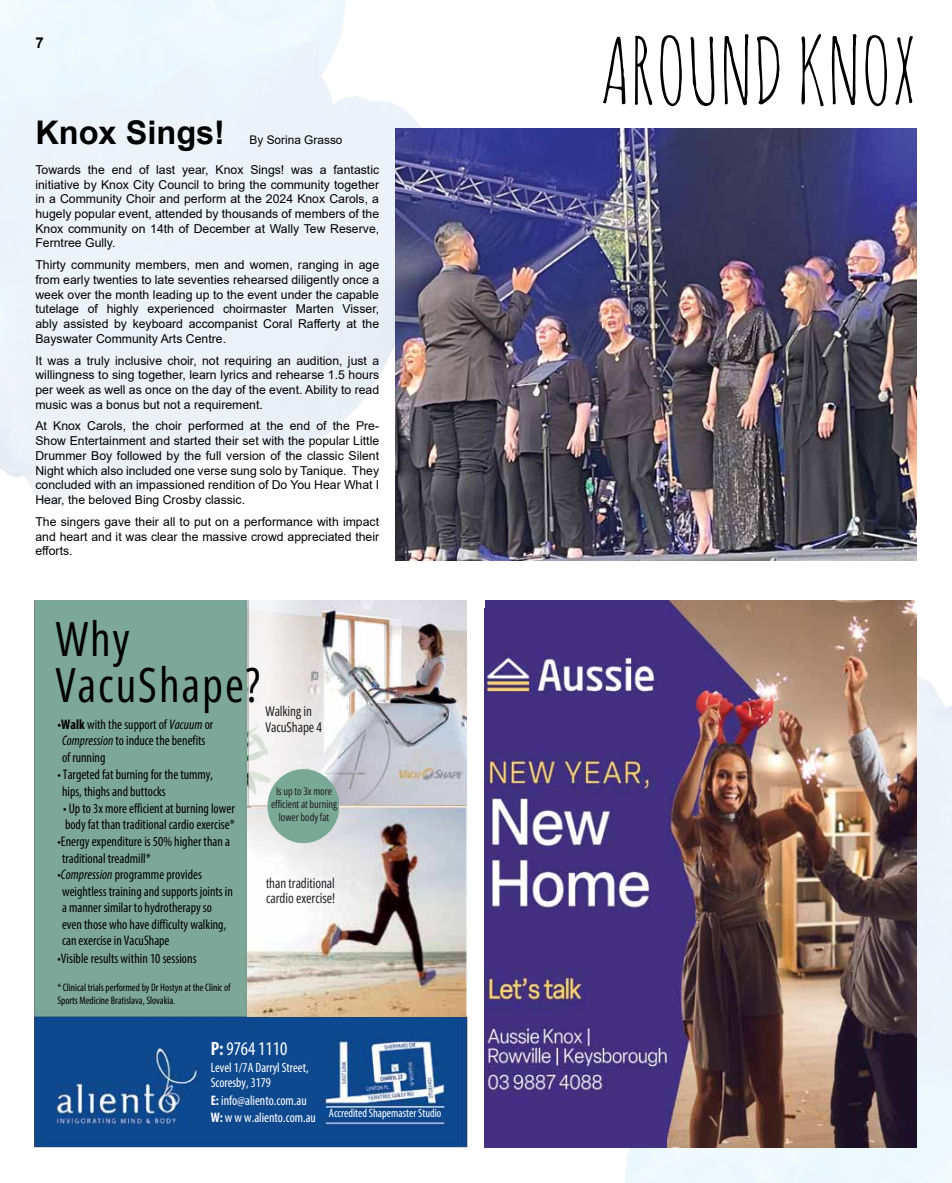
<style>
.page{position:relative;width:952px;height:1183px;background:#fff}
.page>*{position:absolute;margin:0;border:0;box-sizing:border-box;transform-origin:0 0}
.t1{font:90px "Amatic SC";color:#000}
.t2{font:47.12px/46.2px "Open Sans Condensed";letter-spacing:.04em;color:#000}
.t3{font:700 32.5px "Arial";color:#000}
.t4{font:condensed 19.38px "Myriad Pro";color:#fff}
.t5{font:700 15px "Arial";color:#000}
.t6{font:condensed 13.88px/16.4px "Myriad Pro";color:#000}
.t7{font:condensed 13.75px/17.2px "Myriad Pro";color:#fff}
.t8{font:condensed 13.5px/14.5px "Myriad Pro";color:#fff}
.t9{font:13.38px/15.4px "Open Sans Condensed";letter-spacing:-.005em;color:#1b181d}
.t10{font:12.25px/14.8px "Arial";color:#000;text-align:justify}
.t11{font:condensed 12.12px "Myriad Pro";color:#fff}
.t12{font:11.88px "Arial";color:#000}
.t13{font:condensed 10.88px/13px "Myriad Pro";color:#000}
.t14{font:10.5px/12.8px "Open Sans Condensed";letter-spacing:-.005em;color:#1b181d;text-align:center}
.s1{font-weight:700}
.s2{font-style:italic}
.s3{font-size:13.75px}
</style>
<div class="page">
<img style="left:505px;top:612px;width:447px;height:570px">
<img style="left:0;top:0;width:464px;height:561px">
<img style="left:34px;top:600px;width:433px;height:547px">
<img style="left:248px;top:600px;width:218px;height:415px">
<img style="left:248px;top:600px;width:70px;height:207px">
<svg style="left:267px;top:768px;width:72px;height:75px;background:#91b5a8"></svg>
<img style="left:485px;top:608px;width:183px;height:539px">
<img style="left:668px;top:600px;width:248px;height:547px">
<img style="left:396px;top:128px;width:520px;height:432px">
<p class="t5" style="left:35px;top:32px;width:10px">7</p>
<h3 class="t3" style="left:35px;top:110px;width:191px">Knox Sings!</h3>
<p class="t12" style="left:249px;top:132px;width:95px">By Sorina Grasso</p>
<p class="t10" style="left:35px;top:162px;width:345px">Towards the end of last year, Knox Sings! was a fantastic initiative by Knox City Council to bring the community together in a Community Choir and perform at the 2024 Knox Carols, a hugely popular event, attended by thousands of members of the Knox community on 14th of December at Wally Tew Reserve, Ferntree Gully.</p>
<p class="t10" style="left:35px;top:257px;width:345px">Thirty community members, men and women, ranging in age from early twenties to late seventies rehearsed diligently once a week over the month leading up to the event under the capable tutelage of highly experienced choirmaster Marten Visser, ably assisted by keyboard accompanist Coral Rafferty at the Bayswater Community Arts Centre.</p>
<p class="t10" style="left:35px;top:352px;width:345px">It was a truly inclusive choir, not requiring an audition, just a willingness to sing together, learn lyrics and rehearse 1.5 hours per week as well as once on the day of the event. Ability to read music was a bonus but not a requirement.</p>
<p class="t10" style="left:35px;top:418px;width:345px">At Knox Carols, the choir performed at the end of the Pre-Show Entertainment and started their set with the popular Little Drummer Boy followed by the full version of the classic Silent Night which also included one verse sung solo by Tanique. They concluded with an impassioned rendition of Do You Hear What I Hear, the beloved Bing Crosby classic.</p>
<p class="t10" style="left:35px;top:514px;width:345px">The singers gave their all to put on a performance with impact and heart and it was clear the massive crowd appreciated their efforts.</p>
<h2 class="t2" style="left:56px;top:614px;width:206px">Why<br>VacuShape?</h2>
<p class="t9" style="left:265px;top:703px;width:58px">Walking in<br>VacuShape 4</p>
<p class="t6" style="left:62px;top:716px;width:153px;text-indent:-5px"><span class="s1">•Walk</span> with the support of <span class="s2">Vacuum</span> or<br><span class="s2">Compression</span> to induce the benefits of running</p>
<p class="t6" style="left:62px;top:766px;width:153px;text-indent:-5px">• Targeted fat burning for the tummy, hips, thighs and buttocks</p>
<p class="t6" style="left:63px;top:799px;width:173px">• Up to 3x more efficient at burning lower body fat than traditional cardio exercise*</p>
<p class="t6" style="left:62px;top:832px;width:170px;text-indent:-5px">•Energy expenditure is 50% higher than a traditional treadmill*</p>
<p class="t6" style="left:62px;top:866px;width:172px;text-indent:-5px">•<span class="s2">Compression</span> programme provides weightless training and supports joints in a manner similar to hydrotherapy so even those who have difficulty walking, can exercise in VacuShape</p>
<p class="t6" style="left:57px;top:949px;width:141px">•Visible results within 10 sessions</p>
<p class="t14" style="left:271px;top:784px;width:68px">Is up to 3x more efficient at burning lower body fat</p>
<p class="t9" style="left:266px;top:874px;width:71px">than traditional cardio exercise!</p>
<p class="t13" style="left:57px;top:980px;width:175px">* Clinical trials performed by Dr Hostyn at the Clinic of<br>Sports Medicine Bratislava, Slovakia.</p>
<h3 class="t4" style="left:211px;top:1036px;width:78px"><span class="s1">P:</span>9764 1110</h3>
<p class="t8" style="left:211px;top:1060px;width:99px">Level 1/7A Darryl Street,<br>Scoresby, 3179</p>
<p class="t7" style="left:211px;top:1090px;width:98px"><span class="s1">E:</span> info@aliento.com.au<br><span class="s1">W:</span></p>
<p class="t11" style="left:225px;top:1105px;width:218px"><span class="s3">w w w.aliento.com.au</span> Accredited Shapemaster Studio</p>
<h1 class="t1" style="left:599px;top:13px;width:319px">AROUND KNOX</h1>
</div>
